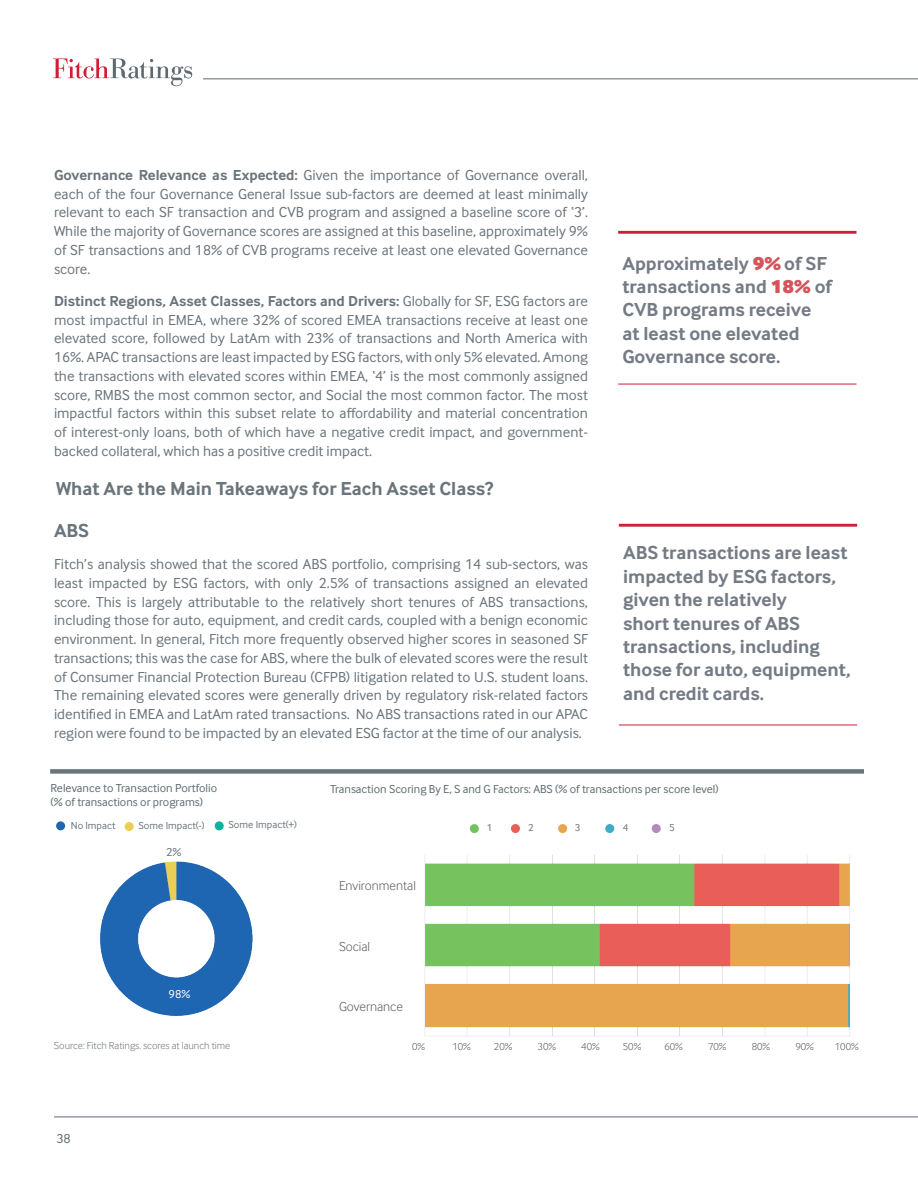
<style>
.page{position:relative;width:918px;height:1188px;background:#fff}
.page>*{position:absolute;margin:0;border:0;box-sizing:border-box;transform-origin:0 0}
.t1{font:700 19.5px/23.4px "Inter Face";color:#747b84}
.t2{font:700 19.5px "Inter Face";color:#6a747b}
.t3{font:15px/18.8px "Inter Face";color:#6a747b;text-align:justify}
.t4{font:300 13.5px "Inter Face";color:#57585a}
.t5{font:13.5px "Inter Face";color:#5d6b70}
.t6{font:12px/14.4px "Inter Face";color:#5d6b70}
.t7{font:12px "Inter Face";color:#fff}
.t8{font:12px "Inter Face";color:#6a747b}
.t9{font:10.5px "Inter Face";color:#6a747b}
.t10{font:300 10.5px "Inter Face";color:#6a747b}
.t11{font:300 10.5px "Inter Face";color:#57585a}
.s1{font-weight:700}
.s2{font-weight:900;color:#d3555b}
</style>
<div class="page">
<svg style="left:53px;top:58px;width:139px;height:28px"></svg>
<hr style="left:203px;top:78px;width:715px;height:1px;background:#5d6b70">
<hr style="left:54px;top:1117px;width:864px;height:1px;background:#5d6b70">
<img style="left:424px;top:855px;width:426px;height:181px">
<div style="left:50px;top:769px;width:814px;height:5px;background:#6a747b"></div>
<div style="left:470px;top:824px;width:9px;height:9px;background:#75c25e;border-radius:50%"></div>
<div style="left:558px;top:824px;width:9px;height:9px;background:#e7a54f;border-radius:50%"></div>
<div style="left:511px;top:824px;width:9px;height:9px;background:#ea5e59;border-radius:50%"></div>
<div style="left:652px;top:824px;width:9px;height:9px;background:#b288bd;border-radius:50%"></div>
<div style="left:605px;top:824px;width:9px;height:9px;background:#3fabc5;border-radius:50%"></div>
<hr style="left:618px;top:231px;width:238px;height:3px;background:#ce1f36">
<hr style="left:618px;top:384px;width:238px;height:1px;background:#ce1f36">
<img style="left:100px;top:861px;width:153px;height:155px">
<div style="left:125px;top:822px;width:9px;height:9px;background:#eace56;border-radius:50%"></div>
<div style="left:56px;top:821px;width:9px;height:9px;background:#2066b1;border-radius:50%"></div>
<div style="left:215px;top:821px;width:9px;height:9px;background:#0cb39b;border-radius:50%"></div>
<hr style="left:619px;top:524px;width:238px;height:3px;background:#ce1f36">
<hr style="left:619px;top:725px;width:238px;height:1px;background:#ce1f36">
<p class="t3" style="left:54px;top:166px;width:536px"><span class="s1">Governance Relevance as Expected:</span> Given the importance of Governance overall, each of the four Governance General Issue sub-factors are deemed at least minimally relevant to each SF transaction and CVB program and assigned a baseline score of ‘3’.<br>While the majority of Governance scores are assigned at this baseline, approximately 9% of SF transactions and 18% of CVB programs receive at least one elevated Governance score.</p>
<p class="t3" style="left:54px;top:292px;width:536px"><span class="s1">Distinct Regions, Asset Classes, Factors and Drivers:</span> Globally for SF, ESG factors are most impactful in EMEA, where 32% of scored EMEA transactions receive at least one elevated score, followed by LatAm with 23% of transactions and North America with 16%. APAC transactions are least impacted by ESG factors, with only 5% elevated. Among the transactions with elevated scores within EMEA, ‘4’ is the most commonly assigned score, RMBS the most common sector, and Social the most common factor. The most impactful factors within this subset relate to affordability and material concentration of interest-only loans, both of which have a negative credit impact, and government&shy;backed collateral, which has a positive credit impact.</p>
<h1 class="t2" style="left:56px;top:478px;width:439px">What Are the Main Takeaways for Each Asset Class?</h1>
<h1 class="t2" style="left:54px;top:519px;width:37px">ABS</h1>
<p class="t3" style="left:54px;top:555px;width:536px">Fitch’s analysis showed that the scored ABS portfolio, comprising 14 sub-sectors, was least impacted by ESG factors, with only 2.5% of transactions assigned an elevated score. This is largely attributable to the relatively short tenures of ABS transactions, including those for auto, equipment, and credit cards, coupled with a benign economic environment. In general, Fitch more frequently observed higher scores in seasoned SF transactions; this was the case for ABS, where the bulk of elevated scores were the result of Consumer Financial Protection Bureau (CFPB) litigation related to U.S. student loans.<br>The remaining elevated scores were generally driven by regulatory risk-related factors identified in EMEA and LatAm rated transactions. No ABS transactions rated in our APAC region were found to be impacted by an elevated ESG factor at the time of our analysis.</p>
<h1 class="t1" style="left:622px;top:251px;width:211px">Approximately <span class="s2">9%</span> of SF transactions and <span class="s2">18%</span> of<br>CVB programs receive at least one elevated<br>Governance score.</h1>
<h1 class="t1" style="left:623px;top:541px;width:229px">ABS transactions are least impacted by ESG factors, given the relatively<br>short tenures of ABS transactions, including those for auto, equipment, and credit cards.</h1>
<p class="t6" style="left:51px;top:781px;width:168px">Relevance to Transaction Portfolio (% of transactions or programs)</p>
<p class="t9" style="left:71px;top:820px;width:46px">No Impact</p>
<p class="t9" style="left:139px;top:820px;width:68px">Some Impact(-)</p>
<p class="t9" style="left:229px;top:819px;width:70px">Some Impact(+)</p>
<p class="t8" style="left:166px;top:845px;width:17px">2%</p>
<p class="t7" style="left:169px;top:987px;width:23px">98%</p>
<p class="t10" style="left:54px;top:1040px;width:178px">Source: Fitch Ratings. scores at launch time</p>
<p class="t5" style="left:56px;top:1131px;width:16px">38</p>
<p class="t6" style="left:330px;top:782px;width:390px">Transaction Scoring By E, S and G Factors: ABS (% of transactions per score level)</p>
<p class="t9" style="left:487px;top:822px;width:7px">1</p>
<p class="t9" style="left:528px;top:822px;width:7px">2</p>
<p class="t9" style="left:575px;top:822px;width:7px">3</p>
<p class="t9" style="left:623px;top:822px;width:7px">4</p>
<p class="t9" style="left:669px;top:822px;width:7px">5</p>
<p class="t4" style="left:339px;top:878px;width:78px">Environmental</p>
<p class="t4" style="left:339px;top:939px;width:33px">Social</p>
<p class="t4" style="left:339px;top:999px;width:65px">Governance</p>
<p class="t11" style="left:412px;top:1040px;width:15px">0%</p>
<p class="t11" style="left:452px;top:1040px;width:20px">10%</p>
<p class="t11" style="left:494px;top:1040px;width:20px">20%</p>
<p class="t11" style="left:538px;top:1040px;width:20px">30%</p>
<p class="t11" style="left:581px;top:1040px;width:20px">40%</p>
<p class="t11" style="left:623px;top:1040px;width:20px">50%</p>
<p class="t11" style="left:664px;top:1040px;width:20px">60%</p>
<p class="t11" style="left:708px;top:1040px;width:20px">70%</p>
<p class="t11" style="left:752px;top:1040px;width:20px">80%</p>
<p class="t11" style="left:795px;top:1040px;width:20px">90%</p>
<p class="t11" style="left:835px;top:1040px;width:25px">100%</p>
</div>
